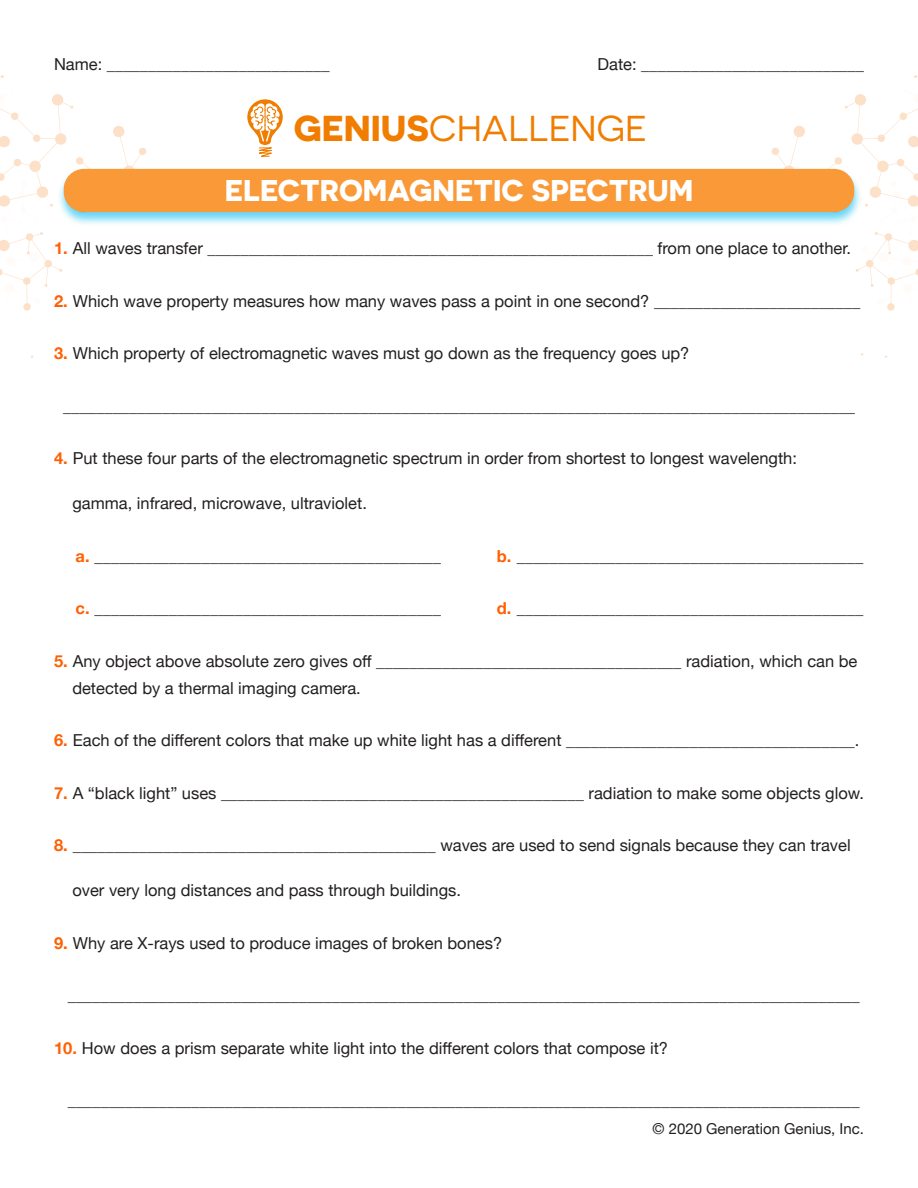
<style>
.page{position:relative;width:918px;height:1188px;background:#fff}
.page>*{position:absolute;margin:0;border:0;box-sizing:border-box;transform-origin:0 0}
.t1{font:36px "Novecentosanswide";color:#f07d00}
.t2{font:700 30px "Novecentosanswide";color:#fff}
.t3{font:16.5px/27px "Helvetica Neue";color:#231f20}
.t4{font:15px "Helvetica Neue";color:#231f20}
.s1{font-weight:700}
.s2{font-weight:700;color:#ff6003}
</style>
<div class="page">
<svg style="left:771px;top:75px;width:147px;height:236px"></svg>
<svg style="left:0;top:75px;width:147px;height:236px"></svg>
<div style="left:57px;top:168px;width:805px;height:59px;background:#09bcf3;opacity:.6"></div>
<div style="left:64px;top:169px;width:790px;height:43px;background:#f99938;border-radius:20px"></div>
<svg style="left:247px;top:99px;width:36px;height:58px"></svg>
<p class="t3" style="left:54px;top:51px;width:277px">Name: ___________________________</p>
<p class="t3" style="left:598px;top:51px;width:268px">Date: ___________________________</p>
<p class="t1" style="left:294px;top:107px;width:355px"><span class="s1">GENIUS</span>CHALLENGE</p>
<p class="t2" style="left:225px;top:172px;width:470px">ELECTROMAGNETIC SPECTRUM</p>
<p class="t3" style="left:54px;top:236px;width:799px"><span class="s2">1.</span> All waves transfer ______________________________________________________ from one place to another.</p>
<p class="t3" style="left:54px;top:288px;width:808px"><span class="s2">2.</span> Which wave property measures how many waves pass a point in one second? _________________________</p>
<p class="t3" style="left:54px;top:341px;width:637px"><span class="s2">3.</span> Which property of electromagnetic waves must go down as the frequency goes up?</p>
<p class="t3" style="left:63px;top:393px;width:793px">________________________________________________________________________________________________</p>
<p class="t3" style="left:54px;top:446px;width:745px"><span class="s2">4.</span> Put these four parts of the electromagnetic spectrum in order from shortest to longest wavelength:</p>
<p class="t3" style="left:72px;top:491px;width:296px">gamma, infrared, microwave, ultraviolet.</p>
<p class="t3" style="left:76px;top:543px;width:367px"><span class="s2">a.</span> __________________________________________</p>
<p class="t3" style="left:497px;top:543px;width:368px"><span class="s2">b.</span> __________________________________________</p>
<p class="t3" style="left:76px;top:596px;width:367px"><span class="s2">c.</span> __________________________________________</p>
<p class="t3" style="left:497px;top:596px;width:368px"><span class="s2">d.</span> __________________________________________</p>
<p class="t3" style="left:72px;top:648px;width:787px;text-indent:-18px"><span class="s2">5.</span> Any object above absolute zero gives off _____________________________________ radiation, which can be detected by a thermal imaging camera.</p>
<p class="t3" style="left:54px;top:728px;width:807px"><span class="s2">6.</span> Each of the different colors that make up white light has a different ___________________________________.</p>
<p class="t3" style="left:54px;top:780px;width:812px"><span class="s2">7.</span> A “black light” uses ____________________________________________ radiation to make some objects glow.</p>
<p class="t3" style="left:54px;top:833px;width:798px"><span class="s2">8.</span> ____________________________________________ waves are used to send signals because they can travel</p>
<p class="t3" style="left:72px;top:878px;width:390px">over very long distances and pass through buildings.</p>
<p class="t3" style="left:54px;top:930px;width:450px"><span class="s2">9.</span> Why are X-rays used to produce images of broken bones?</p>
<p class="t3" style="left:68px;top:983px;width:794px">________________________________________________________________________________________________</p>
<p class="t3" style="left:54px;top:1035px;width:616px"><span class="s2">10.</span> How does a prism separate white light into the different colors that compose it?</p>
<p class="t3" style="left:68px;top:1088px;width:794px">________________________________________________________________________________________________</p>
<p class="t4" style="left:653px;top:1118px;width:213px">© 2020 Generation Genius, Inc.</p>
</div>
